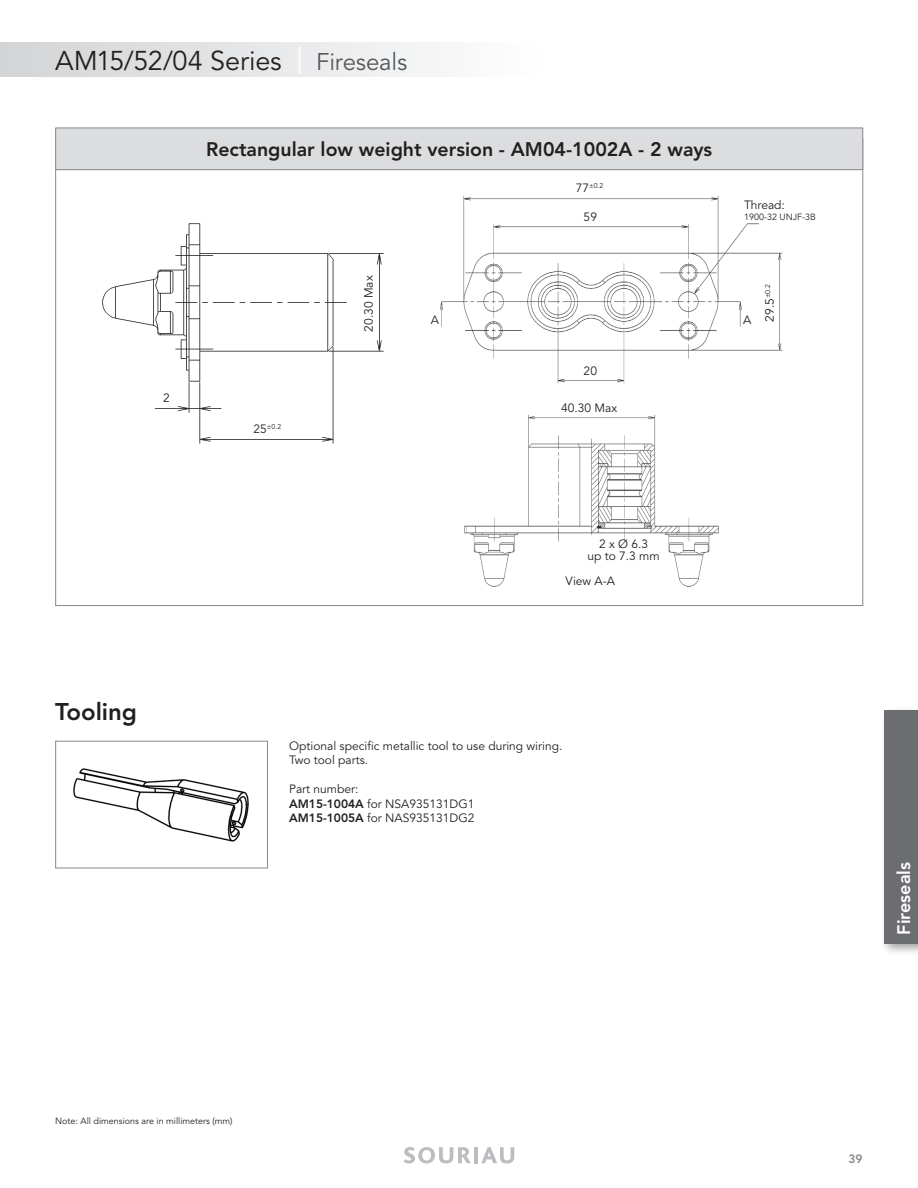
<style>
.page{position:relative;width:918px;height:1188px;background:#fff}
.page>*{position:absolute;margin:0;border:0;box-sizing:border-box;transform-origin:0 0}
.t1{font:27px "Avenir LT Std";letter-spacing:-.005em;color:#231f20}
.t2{font:800 24px "Avenir LT Std";color:#231f20}
.t3{font:800 19.5px "Avenir LT Std";color:#231f20}
.t4{font:800 18px "Avenir LT Std";color:#fff}
.t5{font:12px/14.4px "Avenir LT Std";color:#231f20}
.t6{font:800 12px "Avenir LT Std";color:#87898c}
.t7{font:9px "Avenir LT Std";color:#231f20}
.t8{font:6.9px "Avenir LT Std";color:#231f20}
.s1{color:#fff}
.s2{font-size:24px;color:#57585a}
.s3{font-size:12px}
.s4{font-weight:800}
</style>
<div class="page">
<div style="left:0;top:43px;width:544px;height:34px;background:linear-gradient(to right,#d2d3d6,#fefefe)"></div>
<svg style="left:404px;top:1147px;width:67px;height:16px"></svg>
<hr style="left:474px;top:1147px;width:4px;height:16px;background:#bcbdc0">
<svg style="left:481px;top:1147px;width:33px;height:16px"></svg>
<div style="left:56px;top:128px;width:807px;height:42px;background:#dcdddf"></div>
<div style="left:55px;top:128px;width:808px;height:42px;border:1px solid #87898c"></div>
<img style="left:102px;top:223px;width:282px;height:221px">
<img style="left:440px;top:196px;width:343px;height:188px">
<img style="left:464px;top:414px;width:255px;height:173px">
<img style="left:73px;top:768px;width:176px;height:74px">
<div style="left:55px;top:741px;width:213px;height:127px;border:1px solid #87898c"></div>
<div style="left:880px;top:706px;width:38px;height:250px;background:#231f20;opacity:.4"></div>
<div style="left:884px;top:710px;width:34px;height:234px;background:#6c6d70"></div>
<h1 class="t1" style="left:55px;top:45px;width:354px">AM15/52/04 Series <span class="s1">|</span> <span class="s2">Fireseals</span></h1>
<h3 class="t3" style="left:206px;top:138px;width:508px">Rectangular low weight version - AM04-1002A - 2 ways</h3>
<p class="t5" style="left:163px;top:391px;width:8px">2</p>
<h2 class="t2" style="left:55px;top:697px;width:83px">Tooling</h2>
<p class="t8" style="left:254px;top:423px;width:29px"><span class="s3">25</span>±0.2</p>
<p class="t5" style="left:362px;top:332px;width:58px;rotate:-90deg">20.30 Max</p>
<p class="t8" style="left:576px;top:182px;width:29px"><span class="s3">77</span>±0.2</p>
<p class="t5" style="left:584px;top:210px;width:15px">59</p>
<p class="t5" style="left:744px;top:198px;width:42px">Thread:</p>
<p class="t7" style="left:744px;top:212px;width:73px">1900-32 U NJF-3B</p>
<p class="t5" style="left:431px;top:313px;width:10px">A</p>
<p class="t5" style="left:743px;top:313px;width:10px">A</p>
<p class="t5" style="left:763px;top:322px;width:39px;rotate:-90deg">29.5<sup>±0.2</sup></p>
<p class="t5" style="left:584px;top:364px;width:15px">20</p>
<p class="t5" style="left:561px;top:401px;width:58px">40.30 Max</p>
<p class="t5" style="left:588px;top:538px;width:74px;line-height:12px;text-align:center">2 x Ø 6.3<br>up to 7.3 mm</p>
<p class="t5" style="left:566px;top:574px;width:51px">View A-A</p>
<p class="t5" style="left:289px;top:739px;width:275px">Optional specific metallic tool to use during wiring.<br>Two tool parts.</p>
<p class="t5" style="left:289px;top:782px;width:187px">Part number:<br><span class="s4">AM15-1004A</span> for NSA935131DG1<br><span class="s4">AM15-1005A</span> for NAS935131DG2</p>
<h3 class="t4" style="left:893px;top:935px;width:74px;rotate:-90deg">Fireseals</h3>
<p class="t7" style="left:55px;top:1116px;width:179px">Note: All dimensions are in millimeters (mm)</p>
<p class="t6" style="left:849px;top:1152px;width:16px">39</p>
</div>
